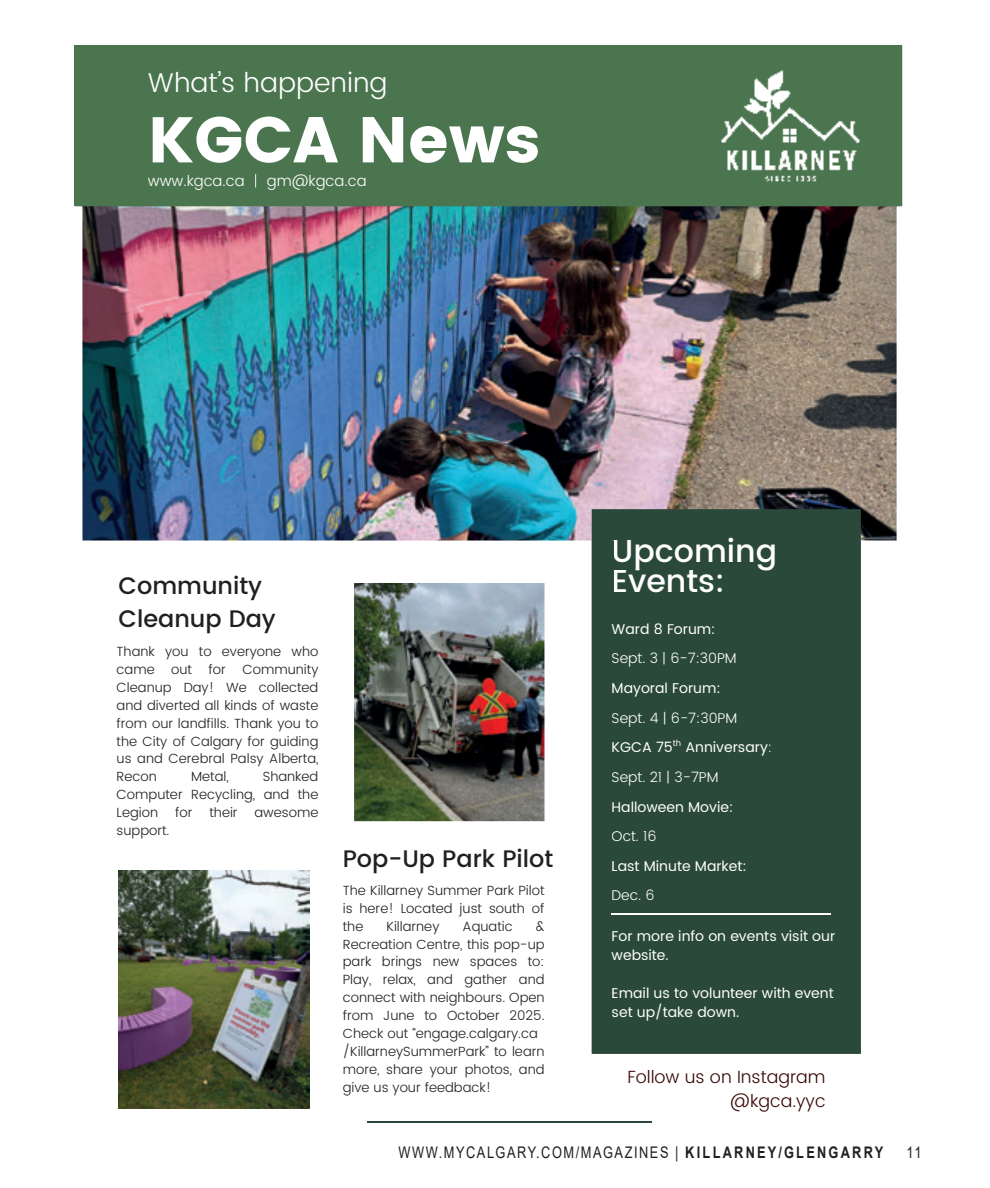
<style>
.page{position:relative;width:990px;height:1188px;background:#fff}
.page>*{position:absolute;margin:0;border:0;box-sizing:border-box;transform-origin:0 0}
.t1{font:64.4px "Poppins";color:#fff}
.t2{font:500 31.6px/29.8px "Poppins";color:#fff}
.t3{font:300 27.2px "Poppins";color:#fff}
.t4{font:500 24px/32.8px "Poppins";color:#231f20}
.t5{font:300 17.6px/24px "Poppins";color:#390808;text-align:right}
.t6{font:16px "Arial";letter-spacing:.12em;color:#231f20;scale:.8 1}
.t7{font:300 15px "Poppins";color:#fff}
.t8{font:14.2px/29.6px "Poppins";color:#fff}
.t9{font:300 13.2px/18px "Poppins";color:#231f20;text-align:justify}
.t10{font:8.4px "Poppins";color:#fff}
.s1{font-weight:300}
.s2{font-weight:700}
</style>
<div class="page">
<img style="left:309px;top:870px;width:1px;height:238px">
<div style="left:74px;top:46px;width:828px;height:160px;background:#4b754f"></div>
<img style="left:721px;top:69px;width:140px;height:74px">
<div style="left:149px;top:71px;width:237px;height:29px;background:#4b754f"></div>
<div style="left:153px;top:117px;width:385px;height:26px;background:#4b754f"></div>
<img style="left:82px;top:207px;width:815px;height:334px">
<img style="left:82px;top:206px;width:815px;height:1px">
<div style="left:82px;top:143px;width:815px;height:63px;background:#4b754f"></div>
<div style="left:153px;top:143px;width:385px;height:20px;background:#4b754f"></div>
<div style="left:148px;top:174px;width:96px;height:16px;background:#4b754f"></div>
<svg style="left:255px;top:174px;width:1px;height:13px"></svg>
<div style="left:267px;top:174px;width:98px;height:16px;background:#4b754f"></div>
<div style="left:592px;top:571px;width:269px;height:483px;background:#2b493b"></div>
<div style="left:612px;top:623px;width:102px;height:11px;background:#2b493b"></div>
<div style="left:612px;top:652px;width:124px;height:15px;background:#2b493b"></div>
<div style="left:613px;top:682px;width:106px;height:15px;background:#2b493b"></div>
<div style="left:612px;top:711px;width:124px;height:15px;background:#2b493b"></div>
<div style="left:613px;top:742px;width:59px;height:10px;background:#2b493b"></div>
<div style="left:681px;top:741px;width:87px;height:15px;background:#2b493b"></div>
<svg style="left:769px;top:745px;width:2px;height:7px"></svg>
<div style="left:673px;top:740px;width:8px;height:6px;background:#2b493b"></div>
<div style="left:612px;top:771px;width:106px;height:15px;background:#2b493b"></div>
<div style="left:613px;top:801px;width:119px;height:11px;background:#2b493b"></div>
<div style="left:612px;top:831px;width:44px;height:10px;background:#2b493b"></div>
<div style="left:613px;top:860px;width:132px;height:11px;background:#2b493b"></div>
<div style="left:613px;top:890px;width:41px;height:11px;background:#2b493b"></div>
<div style="left:614px;top:571px;width:108px;height:21px;background:#2b493b"></div>
<div style="left:613px;top:930px;width:222px;height:11px;background:#2b493b"></div>
<div style="left:612px;top:949px;width:56px;height:11px;background:#2b493b"></div>
<div style="left:613px;top:987px;width:220px;height:11px;background:#2b493b"></div>
<div style="left:612px;top:1004px;width:126px;height:17px;background:#2b493b"></div>
<div style="left:592px;top:509px;width:269px;height:62px;background:#2b493b"></div>
<hr style="left:614px;top:538px;width:161px;height:3px;background:#2b493b">
<hr style="left:612px;top:914px;width:219px;height:1px;background:#fff">
<img style="left:354px;top:583px;width:190px;height:238px">
<img style="left:119px;top:870px;width:190px;height:238px">
<hr style="left:367px;top:1122px;width:284px;height:1px;background:#2b493b">
<p class="t3" style="left:148px;top:63px;width:241px">What’s happening</p>
<p class="t1" style="left:148px;top:103px;width:394px">KGCA News</p>
<p class="t7" style="left:148px;top:170px;width:220px">www.kgca.ca | gm@kgca.ca</p>
<p class="t4" style="left:119px;top:570px;width:159px">Community<br>Cleanup Day</p>
<p class="t9" style="left:117px;top:643px;width:203px">Thank you to everyone who came out for Community Cleanup Day! We collected and diverted all kinds of waste from our landfills. Thank you to the City of Calgary for guiding us and Cerebral Palsy Alberta, Recon</p>
<p class="t9" style="left:117px;top:768px;width:203px;text-indent:146px">Shanked Computer Recycling, and the Legion</p>
<p class="t9" style="left:191px;top:768px;width:39px">Metal,</p>
<p class="t9" style="left:175px;top:804px;width:19px">for</p>
<p class="t9" style="left:209px;top:804px;width:30px">their</p>
<p class="t9" style="left:255px;top:804px;width:65px">awesome</p>
<p class="t9" style="left:117px;top:822px;width:54px">support.</p>
<p class="t4" style="left:343px;top:843px;width:212px">Pop-Up Park Pilot</p>
<p class="t9" style="left:343px;top:882px;width:203px">The Killarney Summer Park Pilot is here! Located just south of the</p>
<p class="t9" style="left:387px;top:917px;width:54px">Killarney</p>
<p class="t9" style="left:463px;top:917px;width:52px">Aquatic</p>
<p class="t9" style="left:343px;top:917px;width:203px;text-align:left;text-indent:193px">&amp;<br>Recreation Centre, this pop-up park brings new spaces to:<br>Play, relax, and gather and connect with neighbours. Open from June to October 2025.<br>Check out “engage.calgary.ca /KillarneySummerPark” to learn more, share your photos, and give us your feedback!</p>
<p class="t2" style="left:612px;top:537px;width:167px">Upcoming<br>Events:</p>
<p class="t8" style="left:612px;top:614px;width:162px">Ward 8 Forum:<br><span class="s1">Sept. 3 | 6-7:30PM<br></span>Mayoral Forum:<br><span class="s1">Sept. 4 | 6-7:30PM<br></span>KGCA 75 Anniversary<span class="s1">:</span></p>
<p class="t10" style="left:673px;top:737px;width:10px">th</p>
<p class="t8" style="left:612px;top:763px;width:137px"><span class="s1">Sept. 21 | 3-7PM<br></span>Halloween Movie:<br><span class="s1">Oct. 16<br></span>Last Minute Market:<br><span class="s1">Dec. 6</span></p>
<p class="t8" style="left:612px;top:927px;width:225px;line-height:19px">For more info on events visit our website.</p>
<p class="t8" style="left:612px;top:984px;width:224px;line-height:19px">Email us to volunteer with event set up/take down.</p>
<p class="t5" style="left:628px;top:1066px;width:200px">Follow us on Instagram @kgca.yyc</p>
<p class="t6" style="left:399px;top:1141px;width:607px">WWW.MYCALGARY.COM/MAGAZINES | <span class="s2">KILLARNEY/GLENGARRY</span></p>
<p class="t6" style="left:907px;top:1141px;width:20px">11</p>
</div>
